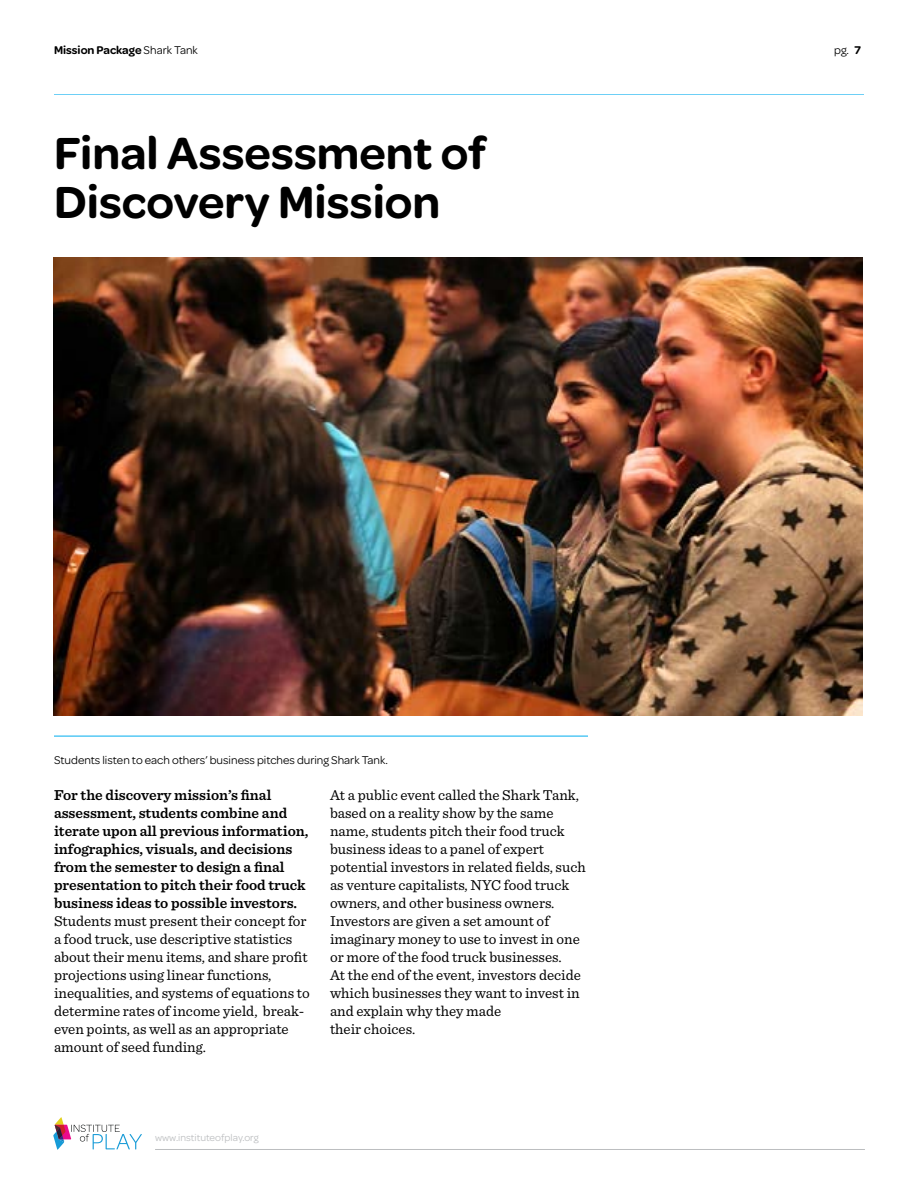
<style>
.page{position:relative;width:918px;height:1188px;background:#fff}
.page>*{position:absolute;margin:0;border:0;box-sizing:border-box;transform-origin:0 0}
.t1{font:600 48px/49.5px "Omnes";color:#000}
.t2{font:15px/18px "Sentinel";color:#000}
.t3{font:600 15px/18px "Sentinel";color:#000}
.t4{font:12px "Omnes";color:#000}
.t5{font:600 12px "Omnes";color:#000}
.t6{font:10.5px "Omnes";color:#bcbec0}
.s1{font-weight:400}
.s2{font-weight:600}
</style>
<div class="page">
<hr style="left:155px;top:1149px;width:710px;height:1px;background:#bcbec0">
<svg style="left:53px;top:1117px;width:89px;height:33px"></svg>
<hr style="left:54px;top:94px;width:810px;height:1px;background:#6dcff6">
<img style="left:54px;top:257px;width:809px;height:458px">
<hr style="left:54px;top:736px;width:534px;height:1px;background:#00aeef">
<p class="t5" style="left:54px;top:41px;width:145px">Mission Package <span class="s1">Shark Tank</span></p>
<p class="t4" style="left:834px;top:42px;width:28px">pg. <span class="s2">7</span></p>
<h1 class="t1" style="left:54px;top:125px;width:434px">Final Assessment of<br>Discovery Mission</h1>
<p class="t4" style="left:54px;top:752px;width:336px">Students listen to each others’ business pitches during Shark Tank.</p>
<p class="t3" style="left:54px;top:786px;width:256px">For the discovery mission’s final assessment, students combine and iterate upon all previous information, infographics, visuals, and decisions from the semester to design a final presentation to pitch their food truck business ideas to possible investors.</p>
<p class="t2" style="left:54px;top:912px;width:257px">Students must present their concept for a food truck, use descriptive statistics about their menu items, and share profit projections using linear functions, inequalities, and systems of equations to determine rates of income yield, break&shy;even points, as well as an appropriate amount of seed funding.</p>
<p class="t2" style="left:330px;top:786px;width:257px">At a public event called the Shark Tank, based on a reality show by the same name, students pitch their food truck business ideas to a panel of expert potential investors in related fields, such as venture capitalists, NYC food truck owners, and other business owners.<br>Investors are given a set amount of imaginary money to use to invest in one or more of the food truck businesses.<br>At the end of the event, investors decide which businesses they want to invest in and explain why they made<br>their choices.</p>
<p class="t6" style="left:155px;top:1131px;width:105px">www.instituteofplay.org</p>
</div>
